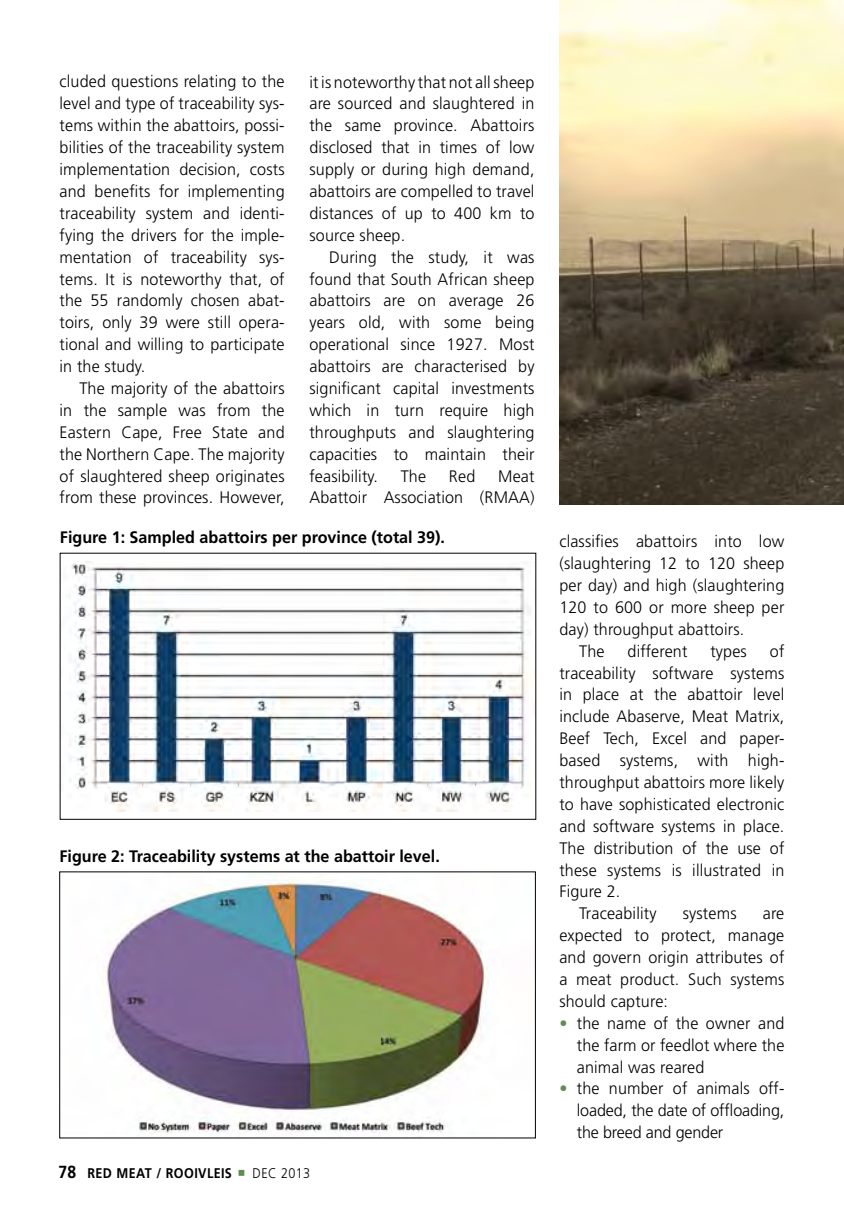
<style>
.page{position:relative;width:844px;height:1216px;background:#fff}
.page>*{position:absolute;margin:0;border:0;box-sizing:border-box;transform-origin:0 0}
.t1{font:300 16.62px/21.9px "Frutiger";letter-spacing:.01em;color:#000;text-align:justify}
.t2{font:700 16.62px "Frutiger";color:#000}
.t3{font:700 14px "Frutiger";letter-spacing:.03em;color:#000;scale:.9 1}
.t4{font:300 14px "Frutiger";letter-spacing:.03em;color:#000;scale:.9 1}
.s1{font-size:17.5px}
.s2{color:#638c54}
</style>
<div class="page">
<img style="left:69px;top:561px;width:465px;height:250px">
<img style="left:101px;top:873px;width:388px;height:261px">
<img style="left:559px;top:0;width:284px;height:504px">
<p class="t1" style="left:60px;top:71px;width:226px">cluded questions relating to the level and type of traceability sys&shy;tems within the abattoirs, possi&shy;bilities of the traceability system implementation decision, costs and benefits for implementing traceability system and identi&shy;fying the drivers for the imple&shy;mentation of traceability sys&shy;tems. It is noteworthy that, of the 55 randomly chosen abat&shy;toirs, only 39 were still opera&shy;tional and willing to participate in the study.</p>
<p class="t1" style="left:60px;top:377px;width:226px;text-indent:20px">The majority of the abattoirs in the sample was from the Eastern Cape, Free State and the Northern Cape. The majority of slaughtered sheep originates from these provinces. However,</p>
<p class="t1" style="left:309px;top:71px;width:226px">it is noteworthy that not all sheep are sourced and slaughtered in the same province. Abattoirs disclosed that in times of low supply or during high demand, abattoirs are compelled to travel distances of up to 400 km to source sheep.</p>
<p class="t1" style="left:309px;top:246px;width:226px;text-indent:20px">During the study, it was found that South African sheep abattoirs are on average 26 years old, with some being operational since 1927. Most abattoirs are characterised by significant capital investments which in turn require high throughputs and slaughtering capacities to maintain their feasibility.</p>
<p class="t1" style="left:400px;top:465px;width:27px">The</p>
<p class="t1" style="left:449px;top:465px;width:28px">Red</p>
<p class="t1" style="left:309px;top:465px;width:226px;text-align:right">Meat<br>Abattoir Association (RMAA)</p>
<p class="t2" style="left:60px;top:527px;width:386px">Figure 1: Sampled abattoirs per province (total 39).</p>
<p class="t2" style="left:59px;top:846px;width:382px">Figure 2: Traceability systems at the abattoir level.</p>
<p class="t3" style="left:58px;top:1164px;width:194px"><span class="s1">78</span> red m eat / rooivleis</p>
<p class="t4" style="left:252px;top:1165px;width:66px">DEC 2013</p>
<p class="t1" style="left:559px;top:530px;width:226px">classifies abattoirs into low</p>
<p class="t1" style="left:559px;top:552px;width:226px">(slaughtering 12 to 120 sheep</p>
<p class="t1" style="left:559px;top:574px;width:226px">per day) and high (slaughtering</p>
<p class="t1" style="left:559px;top:596px;width:226px">120 to 600 or more sheep per</p>
<p class="t1" style="left:559px;top:618px;width:186px">day) throughput abattoirs.</p>
<p class="t1" style="left:579px;top:640px;width:27px">The</p>
<p class="t1" style="left:627px;top:640px;width:61px">different</p>
<p class="t1" style="left:710px;top:640px;width:38px">types</p>
<p class="t1" style="left:769px;top:640px;width:16px">of</p>
<p class="t1" style="left:559px;top:661px;width:226px">traceability software systems</p>
<p class="t1" style="left:559px;top:683px;width:226px">in place at the abattoir level</p>
<p class="t1" style="left:559px;top:705px;width:226px">include Abaserve, Meat Matrix,</p>
<p class="t1" style="left:559px;top:727px;width:226px">Beef Tech, Excel and paper-</p>
<p class="t1" style="left:559px;top:749px;width:226px">based systems, with high-</p>
<p class="t1" style="left:559px;top:771px;width:226px">throughput abattoirs more likely</p>
<p class="t1" style="left:559px;top:793px;width:226px">to have sophisticated electronic</p>
<p class="t1" style="left:559px;top:815px;width:226px">and software systems in place.</p>
<p class="t1" style="left:559px;top:837px;width:226px">The distribution of the use of</p>
<p class="t1" style="left:559px;top:858px;width:226px">these systems is illustrated in</p>
<p class="t1" style="left:559px;top:880px;width:63px">Figure 2.</p>
<p class="t1" style="left:579px;top:902px;width:79px">Traceability</p>
<p class="t1" style="left:682px;top:902px;width:55px">systems</p>
<p class="t1" style="left:559px;top:902px;width:226px;text-indent:203px">are expected to protect, manage and govern origin attributes of a meat product. Such systems should capture:</p>
<p class="t1" style="left:576px;top:1012px;width:209px;text-indent:-18px"><span class="s2">•</span> the name of the owner and the farm or feedlot where the animal was reared</p>
<p class="t1" style="left:576px;top:1077px;width:209px;text-indent:-18px"><span class="s2">•</span> the number of animals off&shy;loaded, the date of offloading, the breed and gender</p>
</div>
